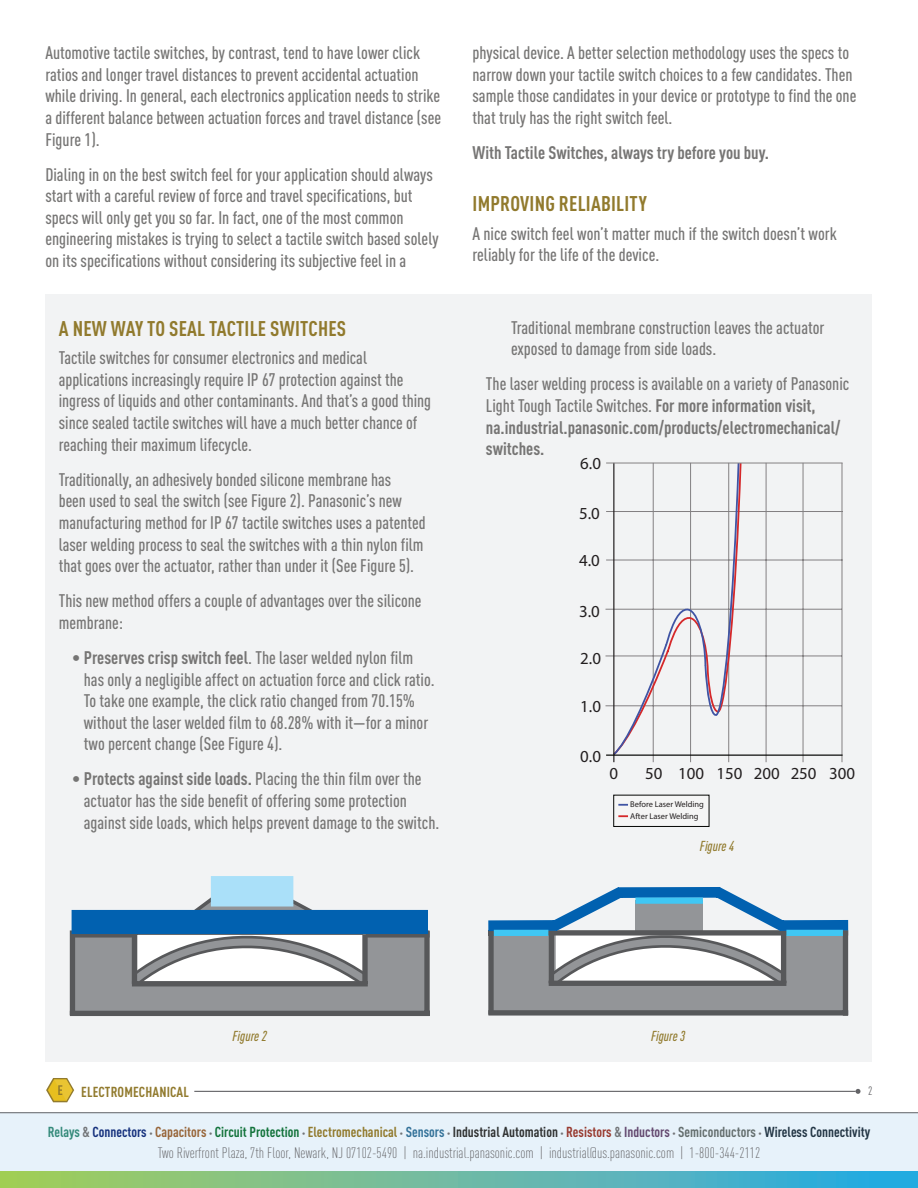
<style>
.page{position:relative;width:918px;height:1188px;background:#fff}
.page>*{position:absolute;margin:0;border:0;box-sizing:border-box;transform-origin:0 0}
.t1{font:700 condensed 21px "DINOT";letter-spacing:.01em;color:#917a2d}
.t2{font:500 condensed 18px/21.6px "DINOT";color:#767574}
.t3{font:700 condensed 18px/21.6px "DINOT";color:#767574}
.t4{font:16.8px "Myriad Pro";color:#231f20}
.t5{font:300 condensed 15px "DINOT";color:#636366}
.t6{font:700 condensed 14.4px "DINOT";color:#303232}
.t7{font:700 condensed 14.4px "DINOT";letter-spacing:.01em;color:#917a2d}
.t8{font:italic 500 condensed 14.25px "DINOT";color:#917a2d}
.t9{font:condensed 12px "DINOT";color:#636366}
.t10{font:8.4px/11.7px "Myriad Pro";color:#231f20}
.s1{font-weight:700}
.s2{font-weight:500}
.s3{color:#348a7a}
.s4{color:#727477}
.s5{color:#15317d}
.s6{font-size:7.2px;color:#727477}
.s7{color:#976539}
.s8{color:#12733b}
.s9{color:#917a2d}
.s10{color:#347299}
.s11{color:#983a2f}
.s12{color:#63496f}
.s13{color:#646e6e}
.s14{color:#223544}
</style>
<div class="page">
<div style="left:45px;top:294px;width:826px;height:767px;background:#f2f3f4"></div>
<svg style="left:856px;top:1089px;width:5px;height:5px"></svg>
<hr style="left:194px;top:1091px;width:662px;height:1px;background:#636366">
<svg style="left:46px;top:1078px;width:28px;height:24px"></svg>
<div style="left:0;top:1113px;width:918px;height:75px;background:#e7f2fa"></div>
<div style="left:0;top:1172px;width:918px;height:16px;background:linear-gradient(to right,#aacd5b,#2aa8e9)"></div>
<hr style="left:0;top:1112px;width:918px;height:1px;background:#636366">
<svg style="left:488px;top:887px;width:360px;height:123px"></svg>
<div style="left:843px;top:931px;width:5px;height:84px;background:#57585a"></div>
<div style="left:488px;top:1010px;width:360px;height:6px;background:#57585a"></div>
<div style="left:549px;top:934px;width:5px;height:49px;background:#57585a"></div>
<div style="left:781px;top:934px;width:5px;height:49px;background:#57585a"></div>
<div style="left:549px;top:981px;width:237px;height:5px;background:#57585a"></div>
<div style="left:494px;top:930px;width:54px;height:6px;background:#40c7f4"></div>
<div style="left:786px;top:930px;width:57px;height:6px;background:#40c7f4"></div>
<div style="left:635px;top:898px;width:68px;height:6px;background:#40c7f4"></div>
<svg style="left:89px;top:890px;width:300px;height:91px"></svg>
<div style="left:121px;top:984px;width:251px;height:29px;background:#939598"></div>
<div style="left:72px;top:934px;width:63px;height:78px;background:#939598"></div>
<div style="left:363px;top:934px;width:63px;height:78px;background:#939598"></div>
<div style="left:70px;top:930px;width:5px;height:85px;background:#57585a"></div>
<div style="left:424px;top:931px;width:6px;height:85px;background:#57585a"></div>
<div style="left:70px;top:1011px;width:360px;height:5px;background:#57585a"></div>
<div style="left:132px;top:934px;width:5px;height:50px;background:#57585a"></div>
<div style="left:362px;top:934px;width:6px;height:50px;background:#57585a"></div>
<div style="left:132px;top:981px;width:236px;height:5px;background:#57585a"></div>
<div style="left:212px;top:877px;width:80px;height:29px;background:#aae0f9"></div>
<div style="left:211px;top:876px;width:82px;height:31px;border:2px solid #aae0f9"></div>
<div style="left:72px;top:930px;width:64px;height:8px;background:#57585a"></div>
<div style="left:366px;top:930px;width:64px;height:8px;background:#57585a"></div>
<div style="left:73px;top:912px;width:353px;height:20px;background:#0161b0"></div>
<div style="left:72px;top:910px;width:356px;height:24px;border:4px solid #0161b0"></div>
<hr style="left:653px;top:463px;width:1px;height:299px;background:#838082">
<hr style="left:690px;top:463px;width:1px;height:299px;background:#838082">
<hr style="left:842px;top:463px;width:1px;height:299px;background:#838082">
<hr style="left:803px;top:463px;width:1px;height:299px;background:#838082">
<hr style="left:766px;top:463px;width:1px;height:299px;background:#838082">
<hr style="left:728px;top:463px;width:1px;height:299px;background:#838082">
<hr style="left:606px;top:511px;width:237px;height:1px;background:#838082">
<hr style="left:606px;top:560px;width:237px;height:1px;background:#838082">
<hr style="left:606px;top:609px;width:236px;height:1px;background:#838082">
<hr style="left:606px;top:656px;width:236px;height:1px;background:#838082">
<hr style="left:606px;top:706px;width:236px;height:1px;background:#838082">
<div style="left:613px;top:795px;width:96px;height:32px;background:#f5f5f5;border:1px solid #040503"></div>
<svg style="left:611px;top:462px;width:132px;height:295px"></svg>
<hr style="left:613px;top:463px;width:1px;height:299px;background:#231f20">
<hr style="left:606px;top:463px;width:237px;height:1px;background:#838082">
<hr style="left:606px;top:755px;width:237px;height:1px;background:#040503">
<svg style="left:618px;top:804px;width:10px;height:2px"></svg>
<svg style="left:618px;top:815px;width:10px;height:2px"></svg>
<p class="t2" style="left:45px;top:42px;width:397px">Automotive tactile switches, by contrast, tend to have lower click ratios and longer travel distances to prevent accidental actuation while driving. In general, each electronics application needs to strike a different balance between actuation forces and travel distance (see Figure 1).</p>
<p class="t2" style="left:45px;top:163px;width:395px">Dialing in on the best switch feel for your application should always start with a careful review of force and travel specifications, but specs will only get you so far. In fact, one of the most common engineering mistakes is trying to select a tactile switch based solely on its specifications without considering its subjective feel in a</p>
<p class="t1" style="left:59px;top:316px;width:289px">A NEW WAY TO SEAL TACTILE SWITCHES</p>
<p class="t2" style="left:59px;top:347px;width:374px">Tactile switches for consumer electronics and medical applications increasingly require IP 67 protection against the ingress of liquids and other contaminants. And that’s a good thing since sealed tactile switches will have a much better chance of reaching their maximum lifecycle.</p>
<p class="t2" style="left:59px;top:468px;width:368px">Traditionally, an adhesively bonded silicone membrane has<br>been used to seal the switch (see Figure 2). Panasonic’s new manufacturing method for IP 67 tactile switches uses a patented laser welding process to seal the switches with a thin nylon film that goes over the actuator, rather than under it (See Figure 5).</p>
<p class="t2" style="left:59px;top:590px;width:364px">This new method offers a couple of advantages over the silicone membrane:</p>
<p class="t2" style="left:84px;top:647px;width:352px;text-indent:-12px">• <span class="s1">Preserves crisp switch feel</span>. The laser welded nylon film has only a negligible affect on actuation force and click ratio.<br>To take one example, the click ratio changed from 70.15% without the laser welded film to 68.28% with it—for a minor two percent change (See Figure 4).</p>
<p class="t2" style="left:84px;top:768px;width:357px;text-indent:-12px">• <span class="s1">Protects against side loads.</span> Placing the thin film over the actuator has the side benefit of offering some protection against side loads, which helps prevent damage to the switch.</p>
<p class="t2" style="left:473px;top:42px;width:385px">physical device. A better selection methodology uses the specs to narrow down your tactile switch choices to a few candidates. Then sample those candidates in your device or prototype to find the one that truly has the right switch feel.</p>
<p class="t3" style="left:473px;top:142px;width:298px">With Tactile Switches, always try before you buy.</p>
<p class="t1" style="left:473px;top:191px;width:176px">IMPROVING RELIABILITY</p>
<p class="t2" style="left:472px;top:222px;width:366px">A nice switch feel won’t matter much if the switch doesn’t work reliably for the life of the device.</p>
<p class="t2" style="left:511px;top:316px;width:315px">Traditional membrane construction leaves the actuator exposed to damage from side loads.</p>
<p class="t3" style="left:486px;top:373px;width:365px"><span class="s2">The laser welding process is available on a variety of Panasonic Light Tough Tactile Switches.</span> For more information visit, na.industrial.panasonic.com/products/electromechanical/ switches.</p>
<p class="t4" style="left:580px;top:453px;width:22px">6.0</p>
<p class="t4" style="left:579px;top:503px;width:22px">5.0</p>
<p class="t4" style="left:579px;top:550px;width:22px">4.0</p>
<p class="t4" style="left:579px;top:601px;width:22px">3.0</p>
<p class="t4" style="left:580px;top:648px;width:22px">2.0</p>
<p class="t4" style="left:580px;top:696px;width:22px">1.0</p>
<p class="t4" style="left:580px;top:746px;width:22px">0.0</p>
<p class="t4" style="left:610px;top:763px;width:10px">0</p>
<p class="t4" style="left:645px;top:763px;width:211px">50 100 150 200 250 300</p>
<p class="t10" style="left:630px;top:799px;width:75px">Before Laser Welding<br>After Laser Welding</p>
<p class="t8" style="left:700px;top:838px;width:36px">Figure 4</p>
<p class="t8" style="left:233px;top:1028px;width:36px">Figure 2</p>
<p class="t8" style="left:651px;top:1028px;width:36px">Figure 3</p>
<p class="t7" style="left:81px;top:1083px;width:109px">ELECTROMECHANICAL</p>
<p class="t9" style="left:868px;top:1084px;width:6px">2</p>
<p class="t6" style="left:48px;top:1123px;width:824px"><span class="s3">Relays</span> <span class="s4">&amp;</span> <span class="s5">Connectors</span> <span class="s6">•</span> <span class="s7">Capacitors</span> <span class="s6">•</span> <span class="s8">Circuit Protection</span> <span class="s6">•</span> <span class="s9">Electromechanical</span> <span class="s6">•</span> <span class="s10">Sensors</span> <span class="s6">•</span> Industrial Automation <span class="s6">•</span> <span class="s11">Resistors</span> <span class="s4">&amp;</span> <span class="s12">Inductors</span> <span class="s6">•</span> <span class="s13">Semiconductors</span> <span class="s6">•</span> <span class="s14">Wireless Connectivity</span></p>
<p class="t5" style="left:158px;top:1144px;width:604px">Two Riverfront Plaza, 7th Floor, Newark, NJ 07102-5490 | na.industrial.panasonic.com | industrial@us.panasonic.com | 1-800-344-2112</p>
</div>
